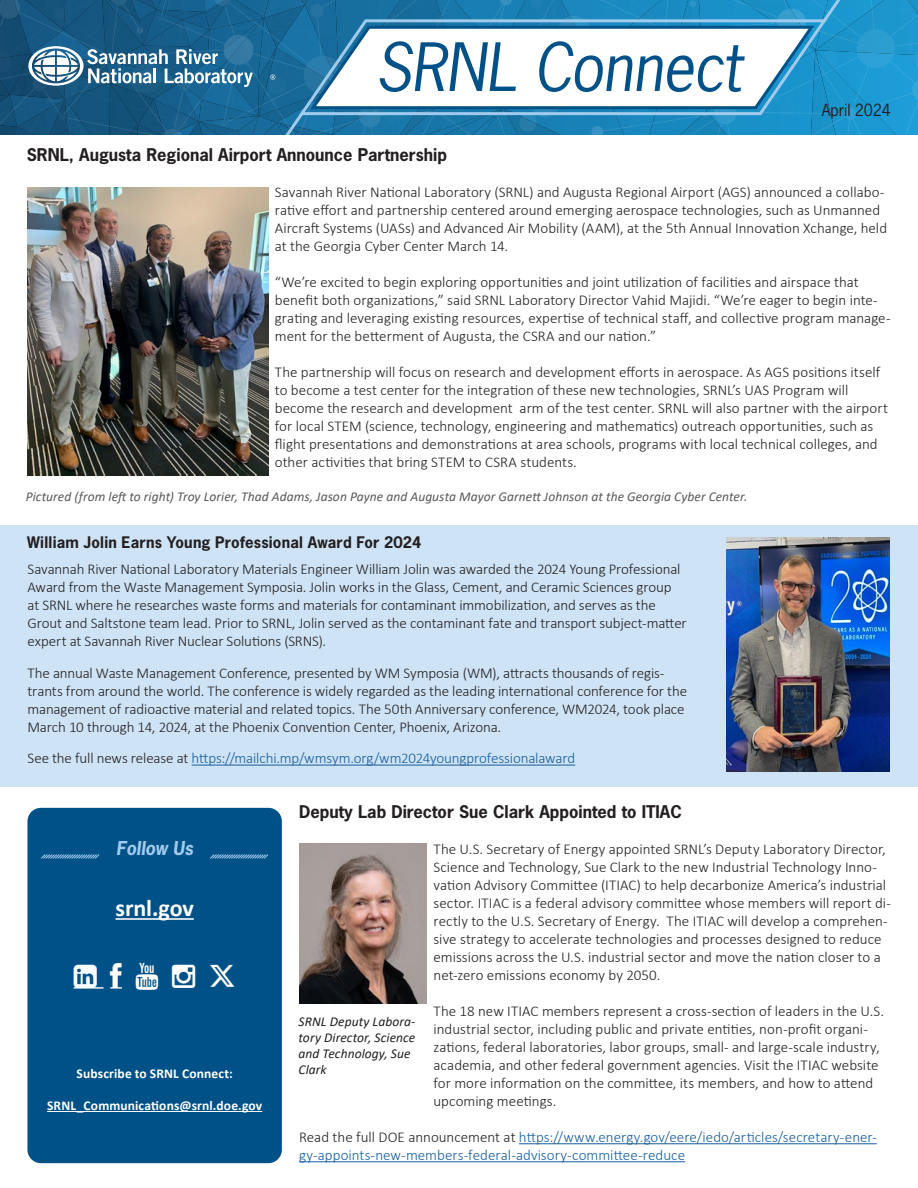
<style>
.page{position:relative;width:918px;height:1188px;background:#fff}
.page>*{position:absolute;margin:0;border:0;box-sizing:border-box;transform-origin:0 0}
.Smaller_body_text{font:700 24px "Calibri";letter-spacing:-.005em;color:#fff}
.Sidebar_Header{font:italic 700 18px "News Gothic Std";letter-spacing:-.01em;color:#a1cbec}
.Sub-section_Header{font:700 16.5px "News Gothic Std";color:#231f20}
.t1{font:15.75px "News Gothic Std";letter-spacing:-.005em;color:#231f20}
.Body_Text{font:300 15px/18px "Calibri";color:#231f20}
.Sidebar_Header-2{font:300 15px/18px "Calibri";letter-spacing:-.01em;color:#231f20}
.Body_Text-2{font:300 15px/18px "Calibri";color:#175d9e}
.Sidebar_Header-3{font:300 15px "Calibri";letter-spacing:-.01em;color:#175d9e}
.Body_Text-3{font:700 15px "News Gothic Std";letter-spacing:.015em;color:#231f20}
.photo_caption{font:italic 13.5px "Calibri";letter-spacing:.005em;color:#57585a}
.photo_caption-2{font:italic 13.5px/16.2px "Calibri";letter-spacing:.005em;color:#231f20}
.Smaller_body_text-2{font:700 13.5px "Calibri";letter-spacing:.01em;color:#fff}
.s1{color:#231f20}
</style>
<div class="page">
<svg style="left:0;top:0;width:918px;height:135px"></svg>
<div style="left:0;top:525px;width:918px;height:261px;background:#cee3f5"></div>
<hr style="left:519px;top:1143px;width:358px;height:1px;background:#175d9e">
<hr style="left:299px;top:1161px;width:386px;height:1px;background:#175d9e">
<div style="left:27px;top:808px;width:255px;height:355px;background:#005187;border-radius:14px"></div>
<hr style="left:116px;top:918px;width:78px;height:2px;background:#fff">
<hr style="left:74px;top:987px;width:30px;height:2px;background:#fff">
<hr style="left:47px;top:1111px;width:215px;height:1px;background:#fff">
<svg style="left:41px;top:854px;width:59px;height:5px"></svg>
<svg style="left:210px;top:854px;width:59px;height:5px"></svg>
<hr style="left:192px;top:765px;width:383px;height:1px;background:#175d9e">
<img style="left:28px;top:187px;width:240px;height:289px">
<img style="left:299px;top:844px;width:128px;height:160px">
<img style="left:727px;top:537px;width:162px;height:234px">
<svg style="left:74px;top:987px;width:23px;height:1px"></svg>
<svg style="left:110px;top:987px;width:12px;height:2px"></svg>
<p class="t1" style="left:822px;top:100px;width:71px">April 2024</p>
<p class="Sub-section_Header" style="left:27px;top:144px;width:422px">SRNL, Augusta Regional Airport Announce Partnership</p>
<p class="Body_Text" style="left:275px;top:183px;width:614px">Savannah River National Laboratory (SRNL) and Augusta Regional Airport (AGS) announced a collabo&shy;rative effort and partnership centered around emerging aerospace technologies, such as Unmanned Aircraft Systems (UASs) and Advanced Air Mobility (AAM), at the 5th Annual Innovation Xchange, held at the Georgia Cyber Center March 14.</p>
<p class="Body_Text" style="left:275px;top:273px;width:617px">“We’re excited to begin exploring opportunities and joint utilization of facilities and airspace that benefit both organizations,” said SRNL Laboratory Director Vahid Majidi. “We’re eager to begin inte&shy;grating and leveraging existing resources, expertise of technical staff, and collective program manage&shy;ment for the betterment of Augusta, the CSRA and our nation.”</p>
<p class="Body_Text" style="left:275px;top:363px;width:615px">The partnership will focus on research and development efforts in aerospace. As AGS positions itself to become a test center for the integration of these new technologies, SRNL’s UAS Program will become the research and development arm of the test center. SRNL will also partner with the airport for local STEM (science, technology, engineering and mathematics) outreach opportunities, such as flight presentations and demonstrations at area schools, programs with local technical colleges, and other activities that bring STEM to CSRA students.</p>
<p class="photo_caption" style="left:26px;top:487px;width:723px">Pictured (from left to right) Troy Lorier, Thad Adams, Jason Payne and Augusta Mayor Garnett Johnson at the Georgia Cyber Center.</p>
<p class="Body_Text-3" style="left:27px;top:532px;width:396px">William Jolin Earns Young Professional Award For 2024</p>
<p class="Sidebar_Header-2" style="left:28px;top:560px;width:661px">Savannah River National Laboratory Materials Engineer William Jolin was awarded the 2024 Young Professional Award from the Waste Management Symposia. Jolin works in the Glass, Cement, and Ceramic Sciences group at SRNL where he researches waste forms and materials for contaminant immobilization, and serves as the Grout and Saltstone team lead. Prior to SRNL, Jolin served as the contaminant fate and transport subject-matter expert at Savannah River Nuclear Solutions (SRNS).</p>
<p class="Sidebar_Header-2" style="left:28px;top:664px;width:661px">The annual Waste Management Conference, presented by WM Symposia (WM), attracts thousands of regis&shy;trants from around the world. The conference is widely regarded as the leading international conference for the management of radioactive material and related topics. The 50th Anniversary conference, WM2024, took place March 10 through 14, 2024, at the Phoenix Convention Center, Phoenix, Arizona.</p>
<p class="Sidebar_Header-3" style="left:28px;top:749px;width:549px"><span class="s1">See the full news release at</span> https://mailchi.mp/wmsym.org/wm2024youngprofessionalaward</p>
<p class="Sidebar_Header" style="left:116px;top:836px;width:78px">Follow Us</p>
<p class="Smaller_body_text" style="left:116px;top:891px;width:80px">srnl.gov</p>
<p class="Smaller_body_text-2" style="left:77px;top:1064px;width:158px">Subscribe to SRNL Connect:</p>
<p class="Smaller_body_text-2" style="left:47px;top:1096px;width:217px">SRNL_Communications@srnl.doe.gov</p>
<p class="Sub-section_Header" style="left:299px;top:801px;width:384px">Deputy Lab Director Sue Clark Appointed to ITIAC</p>
<p class="Body_Text" style="left:434px;top:840px;width:459px">The U.S. Secretary of Energy appointed SRNL’s Deputy Laboratory Director, Science and Technology, Sue Clark to the new Industrial Technology Inno&shy;vation Advisory Committee (ITIAC) to help decarbonize America’s industrial sector. ITIAC is a federal advisory committee whose members will report di&shy;rectly to the U.S. Secretary of Energy. The ITIAC will develop a comprehen&shy;sive strategy to accelerate technologies and processes designed to reduce emissions across the U.S. industrial sector and move the nation closer to a net-zero emissions economy by 2050.</p>
<p class="Body_Text" style="left:434px;top:1002px;width:452px">The 18 new ITIAC members represent a cross-section of leaders in the U.S. industrial sector, including public and private entities, non-profit organi&shy;zations, federal laboratories, labor groups, small- and large-scale industry, academia, and other federal government agencies. Visit the ITIAC website for more information on the committee, its members, and how to attend upcoming meetings.</p>
<p class="Body_Text-2" style="left:299px;top:1128px;width:579px"><span class="s1">Read the full DOE announcement at</span> https://www.energy.gov/eere/iedo/articles/secretary-ener&shy;gy-appoints-new-members-federal-advisory-committee-reduce</p>
<p class="photo_caption-2" style="left:299px;top:1013px;width:118px">SRNL Deputy Labora&shy;tory Director, Science and Technology, Sue<br>Clark</p>
</div>
